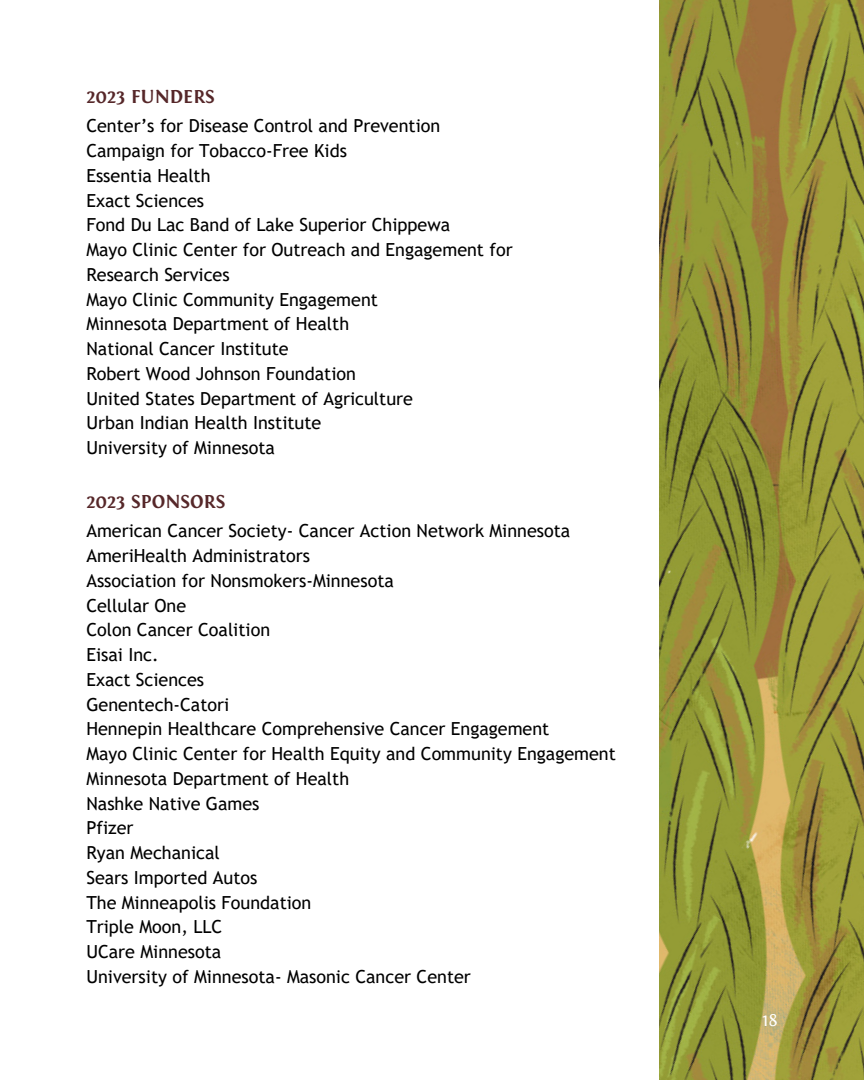
<style>
.page{position:relative;width:864px;height:1080px;background:#fff}
.page>*{position:absolute;margin:0;border:0;box-sizing:border-box;transform-origin:0 0}
.t1{font:700 19.5px "Fontin";color:#562729}
.t2{font:18px/24.8px "Trebuchet MS";color:#000}
.t3{font:18px "Fontin";color:#fff}
</style>
<div class="page">
<img style="left:659px;top:0;width:205px;height:1080px">
<p class="t1" style="left:86px;top:86px;width:130px">2023 FUNDERS</p>
<p class="t2" style="left:86px;top:114px;width:428px">Center’s for Disease Control and Prevention<br>Campaign for Tobacco-Free Kids<br>Essentia Health<br>Exact Sciences<br>Fond Du Lac Band of Lake Superior Chippewa<br>Mayo Clinic Center for Outreach and Engagement for<br>Research Services<br>Mayo Clinic Community Engagement<br>Minnesota Department of Health<br>National Cancer Institute<br>Robert Wood Johnson Foundation<br>United States Department of Agriculture<br>Urban Indian Health Institute<br>University of Minnesota</p>
<p class="t1" style="left:86px;top:491px;width:141px">2023 SPONSORS</p>
<p class="t2" style="left:86px;top:519px;width:531px">American Cancer Society- Cancer Action Network Minnesota<br>AmeriHealth Administrators<br>Association for Nonsmokers-Minnesota<br>Cellular One<br>Colon Cancer Coalition<br>Eisai Inc.<br>Exact Sciences<br>Genentech-Catori<br>Hennepin Healthcare Comprehensive Cancer Engagement<br>Mayo Clinic Center for Health Equity and Community Engagement<br>Minnesota Department of Health<br>Nashke Native Games<br>Pfizer<br>Ryan Mechanical<br>Sears Imported Autos<br>The Minneapolis Foundation<br>Triple Moon, LLC<br>UCare Minnesota<br>University of Minnesota- Masonic Cancer Center</p>
<p class="t3" style="left:763px;top:1011px;width:16px">18</p>
</div>
